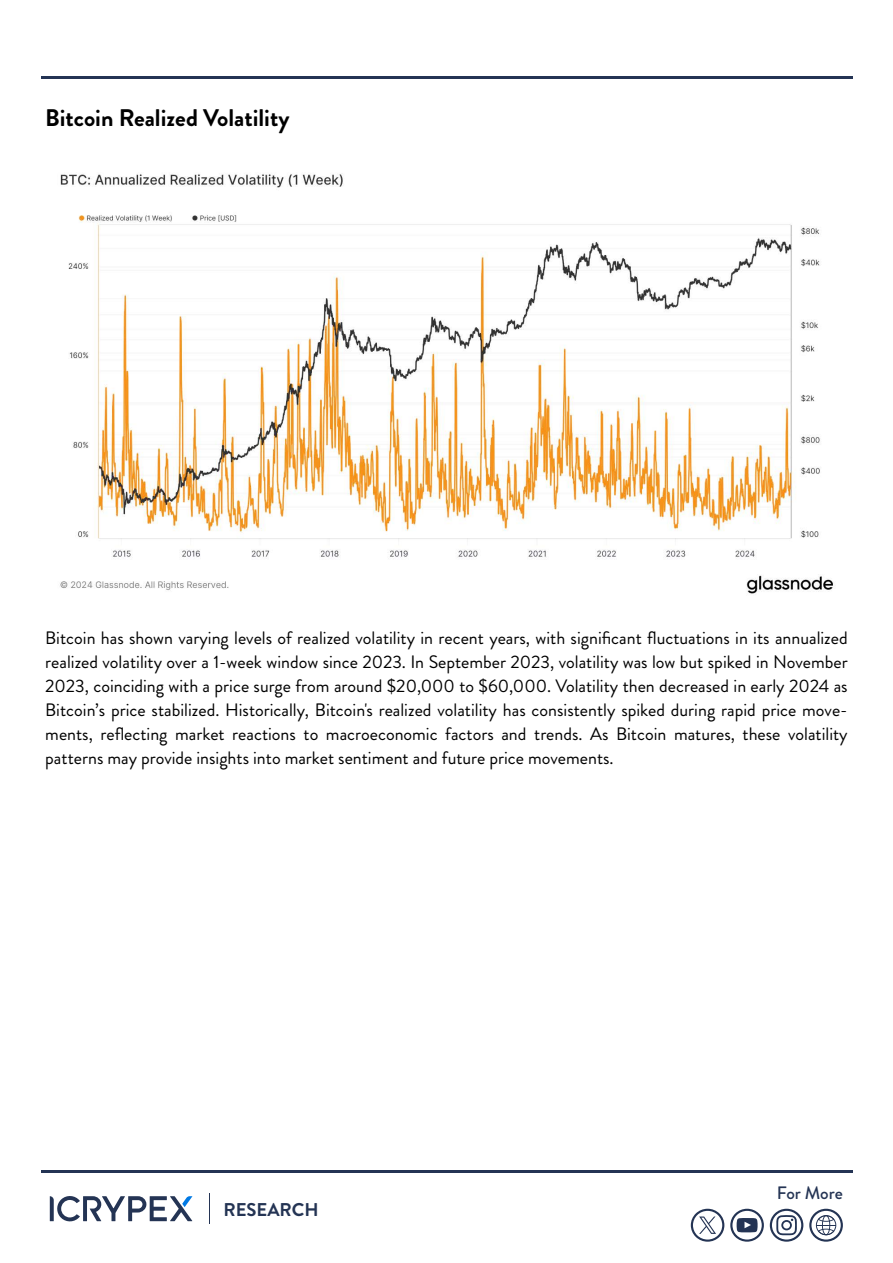
<style>
.page{position:relative;width:893px;height:1263px;background:#fff}
.page>*{position:absolute;margin:0;border:0;box-sizing:border-box;transform-origin:0 0}
.t1{font:700 24px "Brandon Grotesque";color:#000}
.t2{font:700 18.45px "Brandon Grotesque";color:#243454}
.t3{font:18px/24px "Brandon Grotesque";color:#000;text-align:justify}
.t4{font:500 18px "Brandon Grotesque";letter-spacing:-.005em;color:#243454}
</style>
<div class="page">
<hr style="left:41px;top:1170px;width:811px;height:2px;background:#243454">
<hr style="left:41px;top:76px;width:811px;height:2px;background:#243454">
<svg style="left:50px;top:1196px;width:142px;height:26px"></svg>
<hr style="left:209px;top:1193px;width:1px;height:31px;background:#243454">
<img style="left:60px;top:174px;width:773px;height:420px">
<svg style="left:809px;top:1209px;width:34px;height:33px"></svg>
<svg style="left:770px;top:1209px;width:33px;height:33px"></svg>
<svg style="left:730px;top:1209px;width:34px;height:33px"></svg>
<svg style="left:691px;top:1209px;width:33px;height:33px"></svg>
<h1 class="t1" style="left:45px;top:101px;width:246px">Bitcoin Realized Volatility</h1>
<p class="t3" style="left:45px;top:626px;width:804px">Bitcoin has shown varying levels of realized volatility in recent years, with significant fluctuations in its annualized realized volatility over a 1-week window since 2023. In September 2023, volatility was low but spiked in November 2023, coinciding with a price surge from around $20,000 to $60,000. Volatility then decreased in early 2024 as Bitcoin’s price stabilized. Historically, Bitcoin's realized volatility has consistently spiked during rapid price move&shy;ments, reflecting market reactions to macroeconomic factors and trends. As Bitcoin matures, these volatility patterns may provide insights into market sentiment and future price movements.</p>
<p class="t2" style="left:223px;top:1197px;width:97px">RESEARCH</p>
<p class="t4" style="left:777px;top:1181px;width:68px">For More</p>
</div>
